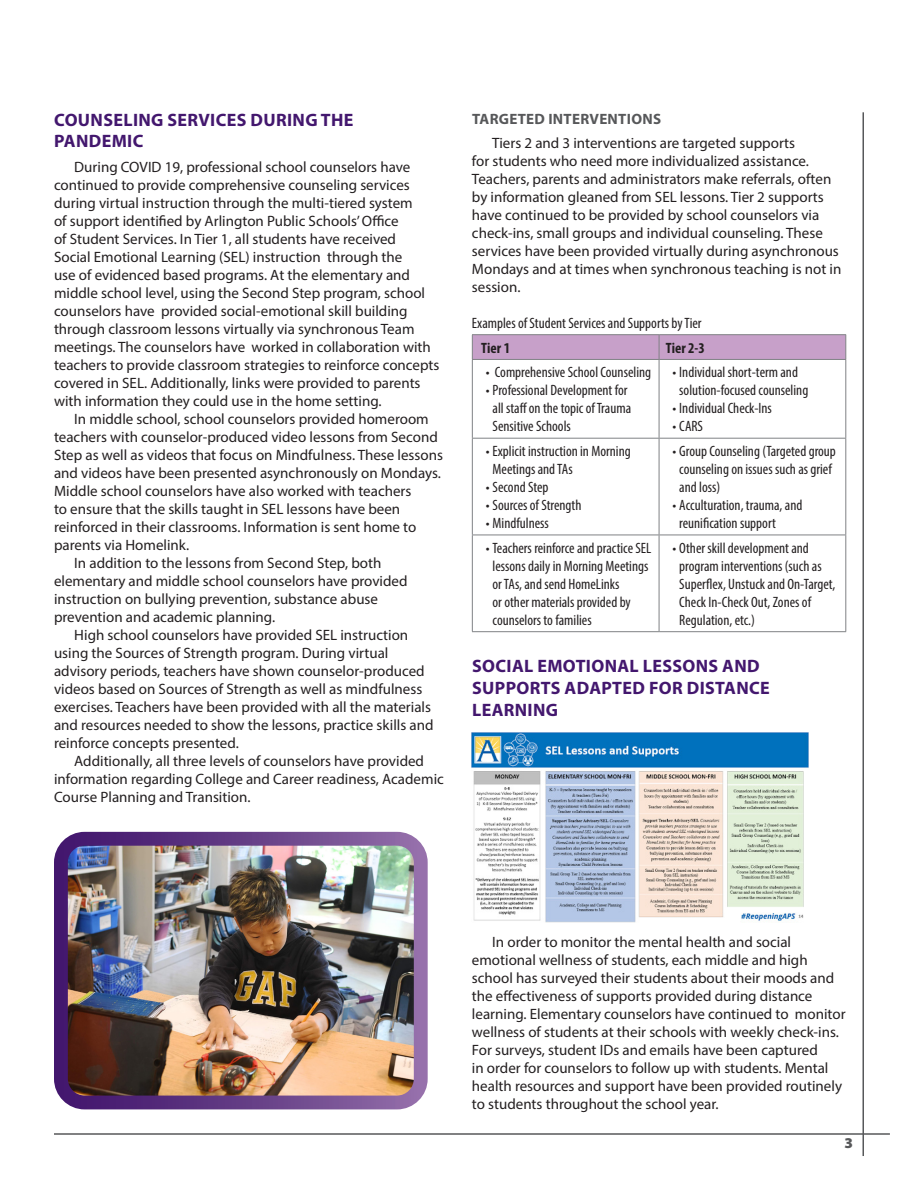
<style>
.page{position:relative;width:918px;height:1188px;background:#fff}
.page>*{position:absolute;margin:0;border:0;box-sizing:border-box;transform-origin:0 0}
.header-color{font:700 18px/21.6px "Myriad Pro";letter-spacing:.02em;color:#43176e}
.t1{font:15px/18px "Myriad Pro";color:#231f20}
.t2{font:condensed 15px/18px "Myriad Pro";color:#231f20}
.header2{font:700 15px "Myriad Pro";letter-spacing:.02em;color:#57585a}
.t3{font:700 condensed 15px "Myriad Pro";color:#231f20}
.t4{font:900 15px "Myriad Pro";color:#57585a}
</style>
<div class="page">
<hr style="left:862px;top:112px;width:2px;height:1044px;background:#57585a">
<hr style="left:54px;top:1133px;width:836px;height:2px;background:#57585a">
<hr style="left:472px;top:334px;width:187px;height:1px;background:#808285">
<hr style="left:659px;top:334px;width:187px;height:1px;background:#808285">
<div style="left:472px;top:335px;width:374px;height:24px;background:#c7a0c9"></div>
<hr style="left:472px;top:359px;width:187px;height:1px;background:#808285">
<hr style="left:472px;top:360px;width:1px;height:78px;background:#808285">
<hr style="left:659px;top:359px;width:187px;height:1px;background:#808285">
<hr style="left:659px;top:360px;width:1px;height:78px;background:#808285">
<hr style="left:845px;top:360px;width:1px;height:78px;background:#808285">
<hr style="left:472px;top:438px;width:187px;height:1px;background:#808285">
<hr style="left:472px;top:439px;width:1px;height:96px;background:#808285">
<hr style="left:659px;top:438px;width:187px;height:1px;background:#808285">
<hr style="left:659px;top:439px;width:1px;height:96px;background:#808285">
<hr style="left:845px;top:439px;width:1px;height:96px;background:#808285">
<hr style="left:472px;top:535px;width:187px;height:1px;background:#808285">
<hr style="left:472px;top:535px;width:1px;height:96px;background:#808285">
<hr style="left:659px;top:535px;width:187px;height:1px;background:#808285">
<hr style="left:659px;top:535px;width:1px;height:96px;background:#808285">
<hr style="left:845px;top:535px;width:1px;height:96px;background:#808285">
<hr style="left:472px;top:631px;width:187px;height:1px;background:#808285">
<hr style="left:659px;top:631px;width:187px;height:1px;background:#808285">
<img style="left:472px;top:733px;width:337px;height:189px">
<img style="left:69px;top:847px;width:344px;height:247px">
<div style="left:54px;top:832px;width:374px;height:277px;border:14px solid #fff;border-radius:24px"></div>
<p class="header-color" style="left:54px;top:109px;width:301px">COUNSELING SERVICES DURING THE<br>PANDEMIC</p>
<p class="t1" style="left:54px;top:158px;width:387px;text-indent:20px">During COVID 19, professional school counselors have continued to provide comprehensive counseling services during virtual instruction through the multi-tiered system<br>of support identified by Arlington Public Schools’ Office<br>of Student Services. In Tier 1, all students have received<br>Social Emotional Learning (SEL) instruction through the<br>use of evidenced based programs. At the elementary and middle school level, using the Second Step program, school counselors have provided social-emotional skill building through classroom lessons virtually via synchronous Team meetings. The counselors have worked in collaboration with teachers to provide classroom strategies to reinforce concepts covered in SEL. Additionally, links were provided to parents with information they could use in the home setting.</p>
<p class="t1" style="left:54px;top:410px;width:390px;text-indent:20px">In middle school, school counselors provided homeroom teachers with counselor-produced video lessons from Second Step as well as videos that focus on Mindfulness. These lessons and videos have been presented asynchronously on Mondays.<br>Middle school counselors have also worked with teachers<br>to ensure that the skills taught in SEL lessons have been reinforced in their classrooms. Information is sent home to parents via Homelink.</p>
<p class="t1" style="left:54px;top:554px;width:355px;text-indent:20px">In addition to the lessons from Second Step, both elementary and middle school counselors have provided instruction on bullying prevention, substance abuse prevention and academic planning.</p>
<p class="t1" style="left:54px;top:626px;width:381px;text-indent:20px">High school counselors have provided SEL instruction using the Sources of Strength program. During virtual advisory periods, teachers have shown counselor-produced videos based on Sources of Strength as well as mindfulness exercises. Teachers have been provided with all the materials and resources needed to show the lessons, practice skills and reinforce concepts presented.</p>
<p class="t1" style="left:54px;top:752px;width:391px;text-indent:20px">Additionally, all three levels of counselors have provided information regarding College and Career readiness, Academic<br>Course Planning and Transition.</p>
<p class="header2" style="left:472px;top:110px;width:191px">TARGETED INTERVENTIONS</p>
<p class="t1" style="left:472px;top:134px;width:371px;text-indent:20px">Tiers 2 and 3 interventions are targeted supports<br>for students who need more individualized assistance.<br>Teachers, parents and administrators make referrals, often by information gleaned from SEL lessons. Tier 2 supports have continued to be provided by school counselors via check-ins, small groups and individual counseling. These services have been provided virtually during asynchronous Mondays and at times when synchronous teaching is not in session.</p>
<p class="t2" style="left:472px;top:314px;width:231px">Examples of Student Services and Supports by Tier</p>
<p class="t3" style="left:481px;top:338px;width:30px">Tier 1</p>
<p class="t3" style="left:666px;top:338px;width:41px">Tier 2-3</p>
<p class="t2" style="left:486px;top:363px;width:167px">• Comprehensive School Counseling</p>
<p class="t2" style="left:493px;top:381px;width:140px;text-indent:-7px">• Professional Development for all staff on the topic of Trauma<br>Sensitive Schools</p>
<p class="t2" style="left:679px;top:363px;width:130px;text-indent:-7px">• Individual short-term and solution-focused counseling</p>
<p class="t2" style="left:673px;top:399px;width:101px">• Individual Check-Ins</p>
<p class="t2" style="left:673px;top:417px;width:32px">• CARS</p>
<p class="t2" style="left:493px;top:442px;width:140px;text-indent:-7px">• Explicit instruction in Morning<br>Meetings and TAs</p>
<p class="t2" style="left:486px;top:478px;width:64px">• Second Step</p>
<p class="t2" style="left:486px;top:496px;width:97px">• Sources of Strength</p>
<p class="t2" style="left:486px;top:514px;width:65px">• Mindfulness</p>
<p class="t2" style="left:679px;top:442px;width:158px;text-indent:-7px">• Group Counseling (Targeted group counseling on issues such as grief and loss)</p>
<p class="t2" style="left:679px;top:496px;width:125px;text-indent:-7px">• Acculturation, trauma, and reunification support</p>
<p class="t2" style="left:493px;top:539px;width:160px;text-indent:-7px">• Teachers reinforce and practice SEL lessons daily in Morning Meetings or TAs, and send HomeLinks<br>or other materials provided by counselors to families</p>
<p class="t2" style="left:679px;top:539px;width:158px;text-indent:-7px">• Other skill development and program interventions (such as<br>Superflex, Unstuck and On-Target,<br>Check In-Check Out, Zones of<br>Regulation, etc.)</p>
<p class="header-color" style="left:472px;top:656px;width:299px">SOCIAL EMOTIONAL LESSONS AND<br>SUPPORTS ADAPTED FOR DISTANCE<br>LEARNING</p>
<p class="t1" style="left:472px;top:933px;width:375px;text-indent:20px">In order to monitor the mental health and social emotional wellness of students, each middle and high school has surveyed their students about their moods and the effectiveness of supports provided during distance learning. Elementary counselors have continued to monitor wellness of students at their schools with weekly check-ins.<br>For surveys, student IDs and emails have been captured<br>in order for counselors to follow up with students. Mental health resources and support have been provided routinely to students throughout the school year.</p>
<p class="t4" style="left:845px;top:1133px;width:10px">3</p>
</div>
